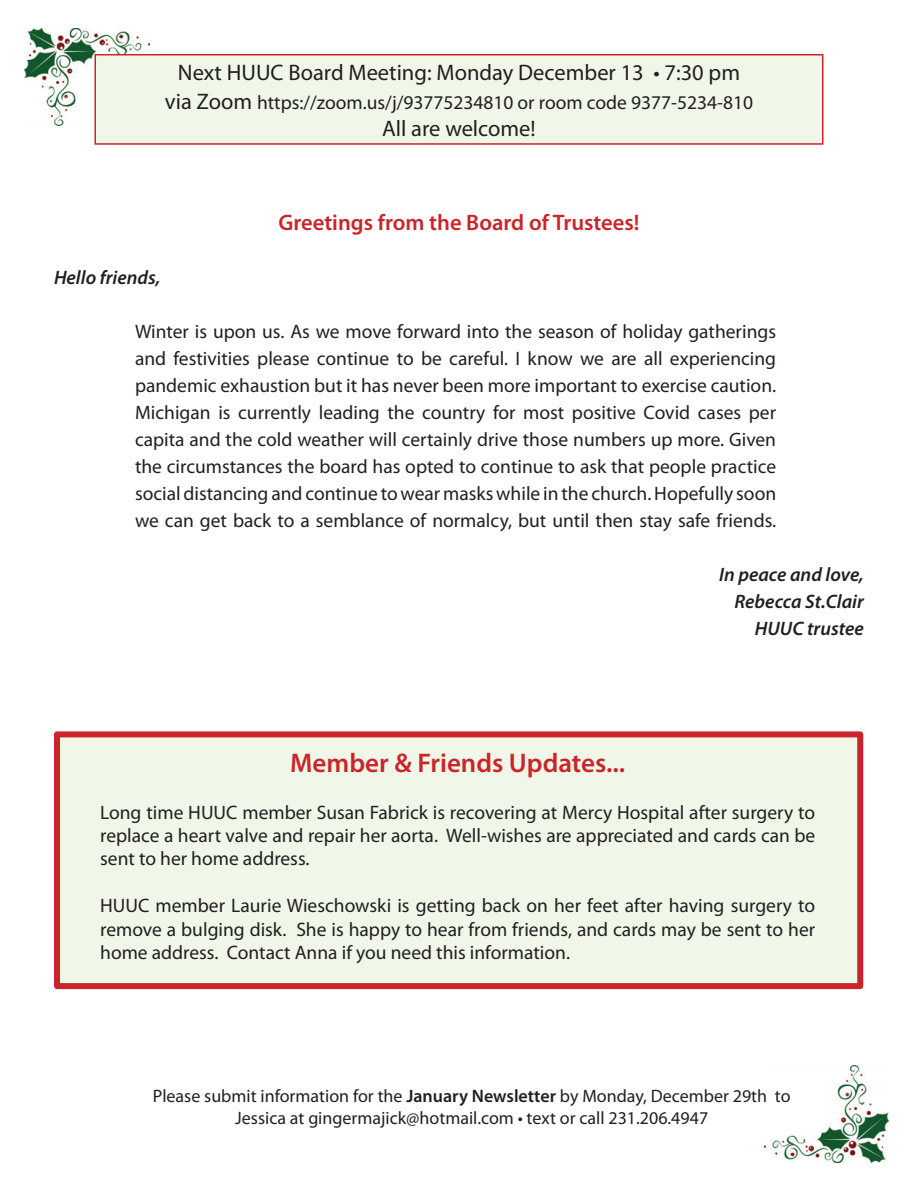
<style>
.page{position:relative;width:918px;height:1188px;background:#fff}
.page>*{position:absolute;margin:0;border:0;box-sizing:border-box;transform-origin:0 0}
.t1{font:600 27px "Myriad Pro";color:#cb242b}
.t2{font:22.5px "Myriad Pro";color:#231f20}
.t3{font:600 22.5px "Myriad Pro";color:#cb242b}
.t4{font:19.5px/27px "Myriad Pro";color:#231f20;text-align:justify}
.t5{font:italic 600 19.5px/27px "Myriad Pro";color:#231f20;text-align:right}
.t6{font:18px/21.6px "Myriad Pro";color:#231f20;text-align:center}
.s1{font-size:22.5px}
.s2{font-weight:600}
</style>
<div class="page">
<img style="left:764px;top:1065px;width:125px;height:97px">
<img style="left:25px;top:28px;width:124px;height:98px">
<div style="left:54px;top:731px;width:809px;height:258px;background:#f0f7e8;border:6px solid #cb242b"></div>
<div style="left:95px;top:55px;width:728px;height:89px;background:#f0f7e8"></div>
<div style="left:94px;top:54px;width:730px;height:91px;border:2px solid #cb242b"></div>
<p class="t2" style="left:178px;top:59px;width:564px">Next HUUC Board Meeting: Monday December 13 • 7:30 pm</p>
<p class="t4" style="left:165px;top:88px;width:590px"><span class="s1">via Zoom</span> https://zoom.us/j/93775234810 or room code 9377-5234-810</p>
<p class="t2" style="left:382px;top:114px;width:155px">All are welcome!</p>
<p class="t3" style="left:278px;top:208px;width:363px">Greetings from the Board of Trustees!</p>
<p class="t5" style="left:54px;top:264px;width:108px">Hello friends,</p>
<p class="t4" style="left:135px;top:318px;width:643px">Winter is upon us. As we move forward into the season of holiday gatherings and festivities please continue to be careful. I know we are all experiencing pandemic exhaustion but it has never been more important to exercise caution.<br>Michigan is currently leading the country for most positive Covid cases per capita and the cold weather will certainly drive those numbers up more. Given the circumstances the board has opted to continue to ask that people practice social distancing and continue to wear masks while in the church. Hopefully soon we can get back to a semblance of normalcy, but until then stay safe friends.</p>
<p class="t5" style="left:719px;top:561px;width:146px">In peace and love,<br>Rebecca St.Clair<br>HUUC trustee</p>
<h1 class="t1" style="left:290px;top:746px;width:337px">Member &amp; Friends Updates...</h1>
<p class="t4" style="left:100px;top:800px;width:717px;line-height:23.4px">Long time HUUC member Susan Fabrick is recovering at Mercy Hospital after surgery to replace a heart valve and repair her aorta. Well-wishes are appreciated and cards can be sent to her home address.</p>
<p class="t4" style="left:100px;top:894px;width:717px;line-height:23.4px">HUUC member Laurie Wieschowski is getting back on her feet after having surgery to remove a bulging disk. She is happy to hear from friends, and cards may be sent to her home address. Contact Anna if you need this information.</p>
<p class="t6" style="left:153px;top:1085px;width:639px">Please submit information for the <span class="s2">January Newsletter</span> by Monday, December 29th to<br>Jessica at gingermajick@hotmail.com • text or call 231.206.4947</p>
</div>
